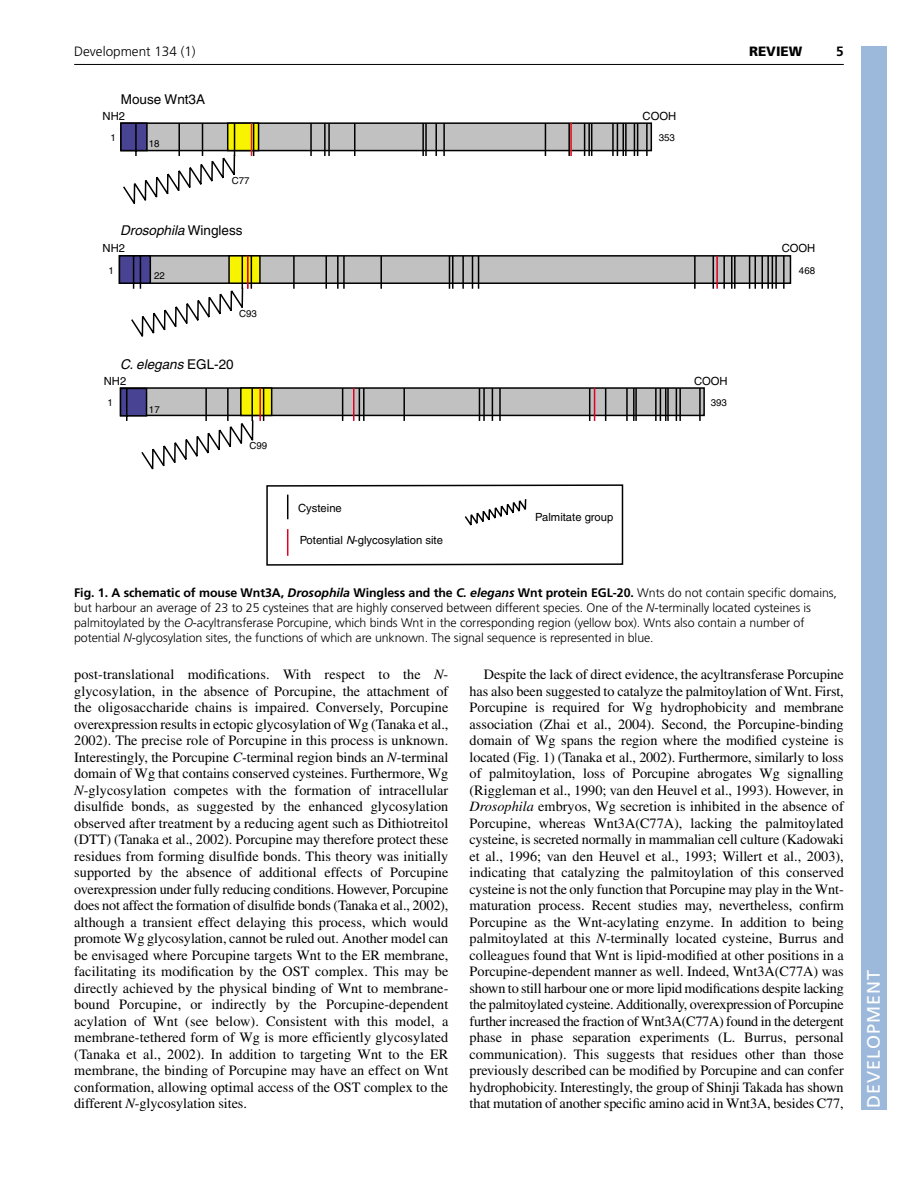
<style>
.page{position:relative;width:918px;height:1188px;background:#fff}
.page>*{position:absolute;margin:0;border:0;box-sizing:border-box;transform-origin:0 0}
.t1{font:18px "Frutiger LT Std";letter-spacing:.055em;color:#fff}
.t2{font:14.25px/16.5px "Times";letter-spacing:-.01em;color:#000;text-align:justify}
.t3{font:italic 13.5px "Helvetica";color:#000}
.t4{font:300 13.5px "Frutiger LT Std";color:#000}
.t5{font:13.5px "Helvetica";color:#000}
.t6{font:900 13.5px "Frutiger LT Std";color:#000}
.t7{font:700 13.5px "Frutiger LT Std";color:#000}
.t8{font:300 12.3px/15px "Frutiger LT Std";letter-spacing:-.005em;color:#000}
.t9{font:11.25px "Helvetica";color:#000}
.t10{font:9.75px "Helvetica";color:#000}
.s1{font-style:normal}
.s2{font-style:italic}
.s3{font-weight:700}
.s4{font-weight:700;font-style:italic}
</style>
<div class="page">
<div style="left:861px;top:46px;width:25px;height:1064px;background:#9cb9db"></div>
<hr style="left:74px;top:64px;width:770px;height:1px;background:#000">
<svg style="left:118px;top:255px;width:667px;height:311px"></svg>
<svg style="left:122px;top:122px;width:526px;height:265px"></svg>
<svg style="left:119px;top:387px;width:582px;height:84px"></svg>
<hr style="left:259px;top:388px;width:2px;height:33px;background:#df0023">
<hr style="left:353px;top:388px;width:2px;height:33px;background:#df0023">
<hr style="left:594px;top:388px;width:1px;height:33px;background:#df0023">
<p class="t4" style="left:74px;top:46px;width:123px">Development 134 (1)</p>
<p class="t6" style="left:749px;top:46px;width:55px">REVIEW</p>
<p class="t7" style="left:836px;top:46px;width:9px">5</p>
<p class="t5" style="left:121px;top:94px;width:86px">Mouse Wnt3A</p>
<p class="t9" style="left:103px;top:112px;width:24px">NH2</p>
<p class="t9" style="left:643px;top:112px;width:35px">COOH</p>
<p class="t10" style="left:149px;top:140px;width:12px">18</p>
<p class="t10" style="left:110px;top:134px;width:7px">1</p>
<p class="t10" style="left:659px;top:134px;width:18px">353</p>
<p class="t10" style="left:232px;top:177px;width:19px">C77</p>
<p class="t3" style="left:120px;top:226px;width:124px">Drosophila <span class="s1">Wingless</span></p>
<p class="t9" style="left:103px;top:244px;width:24px">NH2</p>
<p class="t9" style="left:782px;top:244px;width:35px">COOH</p>
<p class="t10" style="left:154px;top:272px;width:12px">22</p>
<p class="t10" style="left:109px;top:267px;width:7px">1</p>
<p class="t10" style="left:799px;top:267px;width:18px">468</p>
<p class="t10" style="left:239px;top:310px;width:19px">C93</p>
<p class="t3" style="left:120px;top:359px;width:115px">C. elegans <span class="s1">EGL-20</span></p>
<p class="t9" style="left:104px;top:377px;width:24px">NH2</p>
<p class="t9" style="left:694px;top:377px;width:35px">COOH</p>
<p class="t10" style="left:107px;top:399px;width:7px">1</p>
<p class="t10" style="left:711px;top:399px;width:18px">393</p>
<p class="t10" style="left:249px;top:442px;width:19px">C99</p>
<p class="t10" style="left:149px;top:406px;width:12px">17</p>
<p class="t9" style="left:298px;top:504px;width:45px">Cysteine</p>
<p class="t9" style="left:300px;top:536px;width:145px">Potential <span class="s2">N</span>-glycosylation site</p>
<p class="t9" style="left:535px;top:513px;width:80px">Palmitate group</p>
<p class="t8" style="left:74px;top:587px;width:764px"><span class="s3">Fig. 1. A schematic of mouse Wnt3A,</span> <span class="s4">Drosophila</span> <span class="s3">Wingless and the</span> <span class="s4">C. elegans</span> <span class="s3">Wnt protein EGL-20.</span> Wnts do not contain specific domains, but harbour an average of 23 to 25 cysteines that are highly conserved between different species. One of the <span class="s2">N</span>-terminally located cysteines is palmitoylated by the <span class="s2">O</span>-acyltransferase Porcupine, which binds Wnt in the corresponding region (yellow box). Wnts also contain a number of potential <span class="s2">N</span>-glycosylation sites, the functions of which are unknown. The signal sequence is represented in blue.</p>
<p class="t2" style="left:74px;top:668px;width:376px">post-translational modifications. With respect to the <span class="s2">N&shy;</span>glycosylation, in the absence of Porcupine, the attachment of the oligosaccharide chains is impaired. Conversely, Porcupine overexpression results in ectopic glycosylation of Wg (Tanaka et al., 2002). The precise role of Porcupine in this process is unknown.<br>Interestingly, the Porcupine <span class="s2">C</span>-terminal region binds an <span class="s2">N</span>-terminal domain of Wg that contains conserved cysteines. Furthermore, Wg <span class="s2">N</span>-glycosylation competes with the formation of intracellular disulfide bonds, as suggested by the enhanced glycosylation observed after treatment by a reducing agent such as Dithiotreitol (DTT) (Tanaka et al., 2002). Porcupine may therefore protect these residues from forming disulfide bonds. This theory was initially supported by the absence of additional effects of Porcupine overexpression under fully reducing conditions. However, Porcupine does not affect the formation of disulfide bonds (Tanaka et al., 2002), although a transient effect delaying this process, which would promote Wg glycosylation, cannot be ruled out. Another model can be envisaged where Porcupine targets Wnt to the ER membrane, facilitating its modification by the OST complex. This may be directly achieved by the physical binding of Wnt to membrane&shy;bound Porcupine, or indirectly by the Porcupine-dependent acylation of Wnt (see below). Consistent with this model, a membrane-tethered form of Wg is more efficiently glycosylated (Tanaka et al., 2002). In addition to targeting Wnt to the ER membrane, the binding of Porcupine may have an effect on Wnt conformation, allowing optimal access of the OST complex to the different <span class="s2">N</span>-glycosylation sites.</p>
<p class="t2" style="left:470px;top:668px;width:376px;text-indent:14px">Despite the lack of direct evidence, the acyltransferase Porcupine has also been suggested to catalyze the palmitoylation of Wnt. First, Porcupine is required for Wg hydrophobicity and membrane association (Zhai et al., 2004). Second, the Porcupine-binding domain of Wg spans the region where the modified cysteine is located (Fig. 1) (Tanaka et al., 2002). Furthermore, similarly to loss of palmitoylation, loss of Porcupine abrogates Wg signalling (Riggleman et al., 1990; van den Heuvel et al., 1993). However, in <span class="s2">Drosophila</span> embryos, Wg secretion is inhibited in the absence of Porcupine, whereas Wnt3A(C77A), lacking the palmitoylated cysteine, is secreted normally in mammalian cell culture (Kadowaki et al., 1996; van den Heuvel et al., 1993; Willert et al., 2003), indicating that catalyzing the palmitoylation of this conserved cysteine is not the only function that Porcupine may play in the Wnt&shy;maturation process. Recent studies may, nevertheless, confirm Porcupine as the Wnt-acylating enzyme. In addition to being palmitoylated at this <span class="s2">N</span>-terminally located cysteine, Burrus and colleagues found that Wnt is lipid-modified at other positions in a Porcupine-dependent manner as well. Indeed, Wnt3A(C77A) was shown to still harbour one or more lipid modifications despite lacking the palmitoylated cysteine. Additionally, overexpression of Porcupine further increased the fraction of Wnt3A(C77A) found in the detergent phase in phase separation experiments (L. Burrus, personal communication). This suggests that residues other than those previously described can be modified by Porcupine and can confer hydrophobicity. Interestingly, the group of Shinji Takada has shown that mutation of another specific amino acid in Wnt3A, besides C77,</p>
<p class="t1" style="left:863px;top:1108px;width:140px;rotate:-90deg">DEVELOPMENT</p>
</div>
